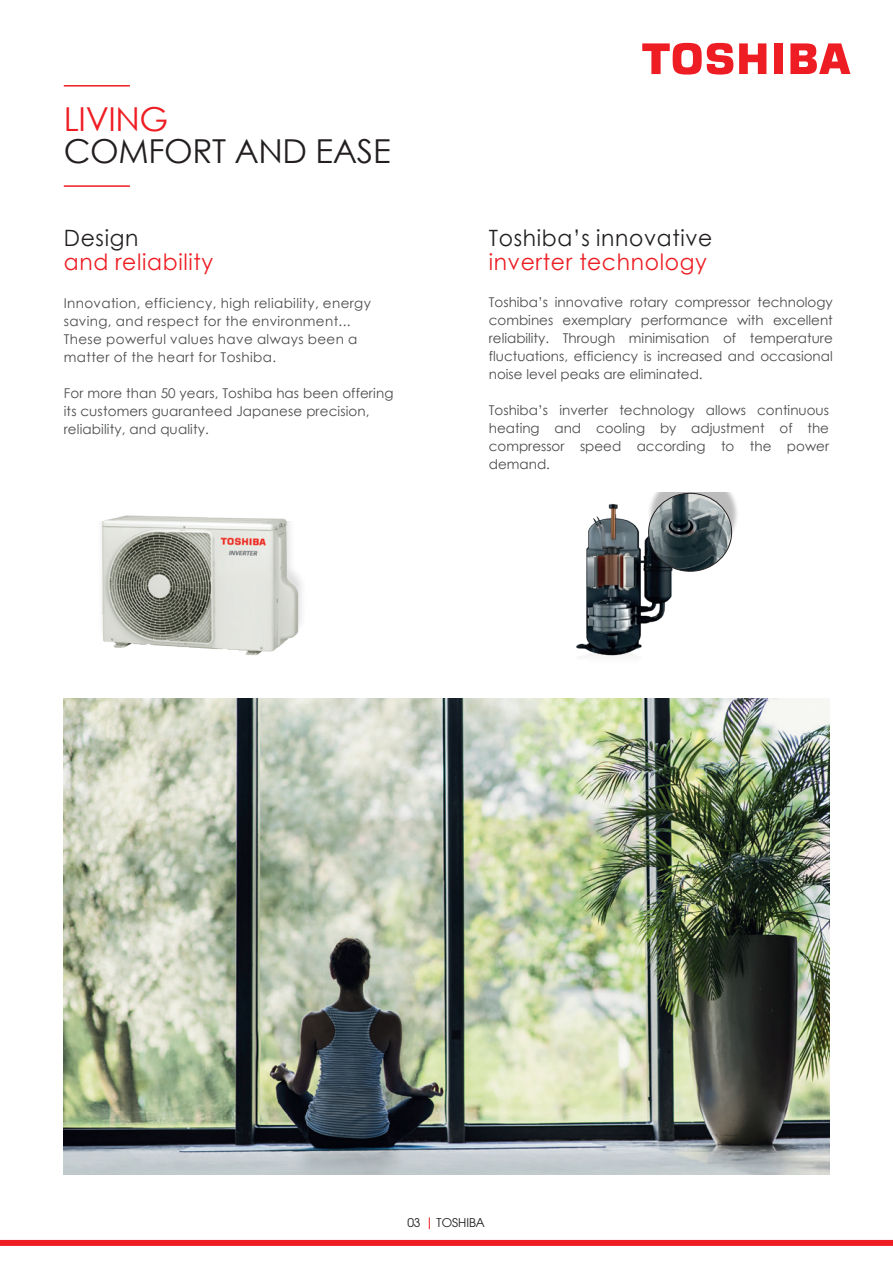
<style>
.page{position:relative;width:893px;height:1263px;background:#fff}
.page>*{position:absolute;margin:0;border:0;box-sizing:border-box;transform-origin:0 0}
.t1{font:33px/32.4px "Century Gothic";letter-spacing:-.01em;color:#231f20}
.t2{font:22.5px/24px "Century Gothic";letter-spacing:.03em;color:#231f20}
.t3{font:22.5px "Century Gothic";letter-spacing:.03em;color:#ee1d23}
.TEksti{font:13.5px/18px "Century Gothic";letter-spacing:.01em;color:#4b4c4d;text-align:justify}
.t4{font:12px "ITC Avant Garde Pro";color:#231f20}
.s1{color:#ee1d23}
</style>
<div class="page">
<svg style="left:429px;top:1217px;width:1px;height:12px"></svg>
<div style="left:0;top:1240px;width:893px;height:6px;background:#ee1d23"></div>
<hr style="left:64px;top:185px;width:66px;height:2px;background:#ee1d23">
<hr style="left:64px;top:85px;width:66px;height:2px;background:#ee1d23">
<img style="left:580px;top:503px;width:92px;height:141px">
<img style="left:576px;top:644px;width:66px;height:12px">
<div style="left:647px;top:492px;width:92px;height:88px;background:#231f20;opacity:.3"></div>
<img style="left:649px;top:493px;width:83px;height:78px">
<div style="left:648px;top:493px;width:84px;height:78px;border:1px solid #231f20;border-radius:50%"></div>
<img style="left:64px;top:698px;width:765px;height:476px">
<div style="left:774px;top:43px;width:9px;height:31px;background:#ee1d23"></div>
<svg style="left:739px;top:43px;width:27px;height:31px"></svg>
<svg style="left:790px;top:43px;width:60px;height:31px"></svg>
<svg style="left:642px;top:43px;width:91px;height:32px"></svg>
<img style="left:101px;top:515px;width:199px;height:141px">
<p class="t1" style="left:64px;top:102px;width:328px"><span class="s1">LIVING<br></span>COMFORT AND EASE</p>
<p class="t2" style="left:64px;top:225px;width:76px">Design</p>
<p class="t3" style="left:64px;top:246px;width:151px">and reliability</p>
<p class="TEksti" style="left:64px;top:294px;width:309px;text-align:left">Innovation, efficiency, high reliability, energy saving, and respect for the environment...<br>These powerful values have always been a matter of the heart for Toshiba.</p>
<p class="TEksti" style="left:64px;top:384px;width:331px;text-align:left">For more than 50 years, Toshiba has been offering its customers guaranteed Japanese precision, reliability, and quality.</p>
<p class="t2" style="left:489px;top:225px;width:225px">Toshiba’s innovative <span class="s1">inverter technology</span></p>
<p class="TEksti" style="left:489px;top:293px;width:345px">Toshiba’s innovative rotary compressor technology combines exemplary performance with excellent reliability. Through minimisation of temperature fluctuations, efficiency is increased and occasional noise level peaks are eliminated.</p>
<p class="TEksti" style="left:489px;top:401px;width:342px">Toshiba’s inverter technology allows continuous heating and cooling by adjustment of the compressor speed according to the power demand.</p>
<p class="t4" style="left:407px;top:1215px;width:15px">03</p>
<p class="t4" style="left:437px;top:1215px;width:50px">TOSHIBA</p>
</div>
